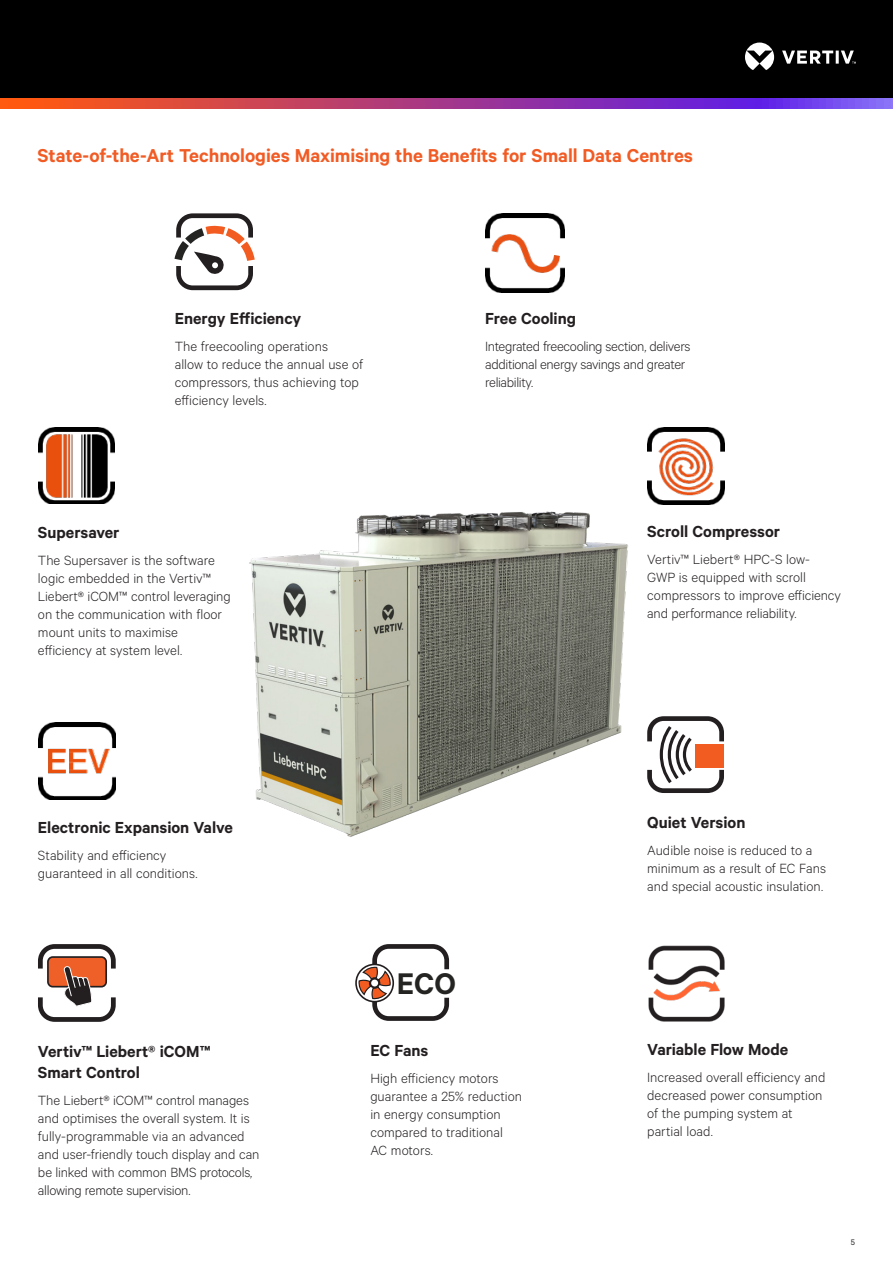
<style>
.page{position:relative;width:893px;height:1263px;background:#fff}
.page>*{position:absolute;margin:0;border:0;box-sizing:border-box;transform-origin:0 0}
.t1{font:600 33.6px "Calibre";color:#242423}
.Vertiv_Orange_Main_Heading{font:600 21px "Calibre";letter-spacing:-.005em;color:#f15b24}
.Vertiv_Heading{font:600 18px/21.6px "Calibre";color:#231f20}
.Vertiv_Heading-2{font:300 15px/18px "Calibre";color:#231f20}
.Vertiv_Heading-3{font:300 15px/18px "Calibre";letter-spacing:-.025em;color:#231f20}
.Page_Number_Right{font:9px "Calibre";color:#231f20}
</style>
<div class="page">
<div style="left:0;top:0;width:893px;height:108px;background:#000"></div>
<svg style="left:745px;top:43px;width:111px;height:27px"></svg>
<svg style="left:0;top:98px;width:893px;height:11px;background:#a83e89"></svg>
<svg style="left:174px;top:213px;width:81px;height:77px"></svg>
<svg style="left:710px;top:716px;width:14px;height:77px"></svg>
<div style="left:695px;top:744px;width:29px;height:23px;background:#f25c21"></div>
<svg style="left:38px;top:944px;width:78px;height:78px"></svg>
<div style="left:355px;top:963px;width:39px;height:39px;border:2px solid #231f20;border-radius:19px"></div>
<svg style="left:358px;top:944px;width:91px;height:77px"></svg>
<div style="left:369px;top:978px;width:11px;height:10px;border:2px solid #231f20;border-radius:50%"></div>
<img style="left:38px;top:427px;width:76px;height:77px">
<img style="left:648px;top:427px;width:76px;height:77px">
<img style="left:486px;top:214px;width:78px;height:78px">
<img style="left:648px;top:945px;width:77px;height:77px">
<img style="left:38px;top:723px;width:78px;height:77px">
<img style="left:249px;top:488px;width:461px;height:349px">
<p class="Vertiv_Orange_Main_Heading" style="left:37px;top:143px;width:657px">State-of-the-Art Technologies Maximising the Benefits for Small Data Centres</p>
<p class="Vertiv_Heading" style="left:175px;top:307px;width:128px">Energy Efficiency</p>
<p class="Vertiv_Heading-2" style="left:175px;top:337px;width:190px">The freecooling operations<br>allow to reduce the annual use of compressors, thus achieving top efficiency levels.</p>
<p class="Vertiv_Heading" style="left:38px;top:521px;width:83px">Supersaver</p>
<p class="Vertiv_Heading-2" style="left:38px;top:550px;width:194px">The Supersaver is the software logic embedded in the Vertiv™<br>Liebert® iCOM™ control leveraging on the communication with floor mount units to maximise efficiency at system level.</p>
<p class="Vertiv_Heading" style="left:485px;top:307px;width:92px">Free Cooling</p>
<p class="Vertiv_Heading-3" style="left:485px;top:337px;width:207px">Integrated freecooling section, delivers additional energy savings and greater reliability.</p>
<p class="Vertiv_Heading" style="left:647px;top:520px;width:134px">Scroll Compressor</p>
<p class="Vertiv_Heading-2" style="left:647px;top:550px;width:195px">Vertiv™ Liebert® HPC-S low-<br>GWP is equipped with scroll compressors to improve efficiency and performance reliability.</p>
<p class="Vertiv_Heading" style="left:38px;top:816px;width:196px">Electronic Expansion Valve</p>
<p class="Vertiv_Heading-2" style="left:38px;top:846px;width:161px">Stability and efficiency guaranteed in all conditions.</p>
<p class="Vertiv_Heading" style="left:38px;top:1040px;width:174px">Vertiv™ Liebert® iCOM™<br>Smart Control</p>
<p class="Vertiv_Heading-2" style="left:38px;top:1091px;width:223px">The Liebert® iCOM™ control manages and optimises the overall system. It is fully-programmable via an advanced and user-friendly touch display and can be linked with common BMS protocols, allowing remote supervision.</p>
<p class="t1" style="left:397px;top:963px;width:60px">ECO</p>
<p class="Vertiv_Heading" style="left:370px;top:1039px;width:60px">EC Fans</p>
<p class="Vertiv_Heading-2" style="left:370px;top:1069px;width:153px">High efficiency motors guarantee a 25% reduction in energy consumption compared to traditional<br>AC motors.</p>
<p class="Vertiv_Heading" style="left:647px;top:811px;width:100px">Quiet Version</p>
<p class="Vertiv_Heading-2" style="left:647px;top:840px;width:180px">Audible noise is reduced to a minimum as a result of EC Fans and special acoustic insulation.</p>
<p class="Vertiv_Heading" style="left:647px;top:1038px;width:142px">Variable Flow Mode</p>
<p class="Vertiv_Heading-2" style="left:647px;top:1067px;width:180px">Increased overall efficiency and decreased power consumption of the pumping system at partial load.</p>
<p class="Page_Number_Right" style="left:851px;top:1236px;width:6px">5</p>
</div>
